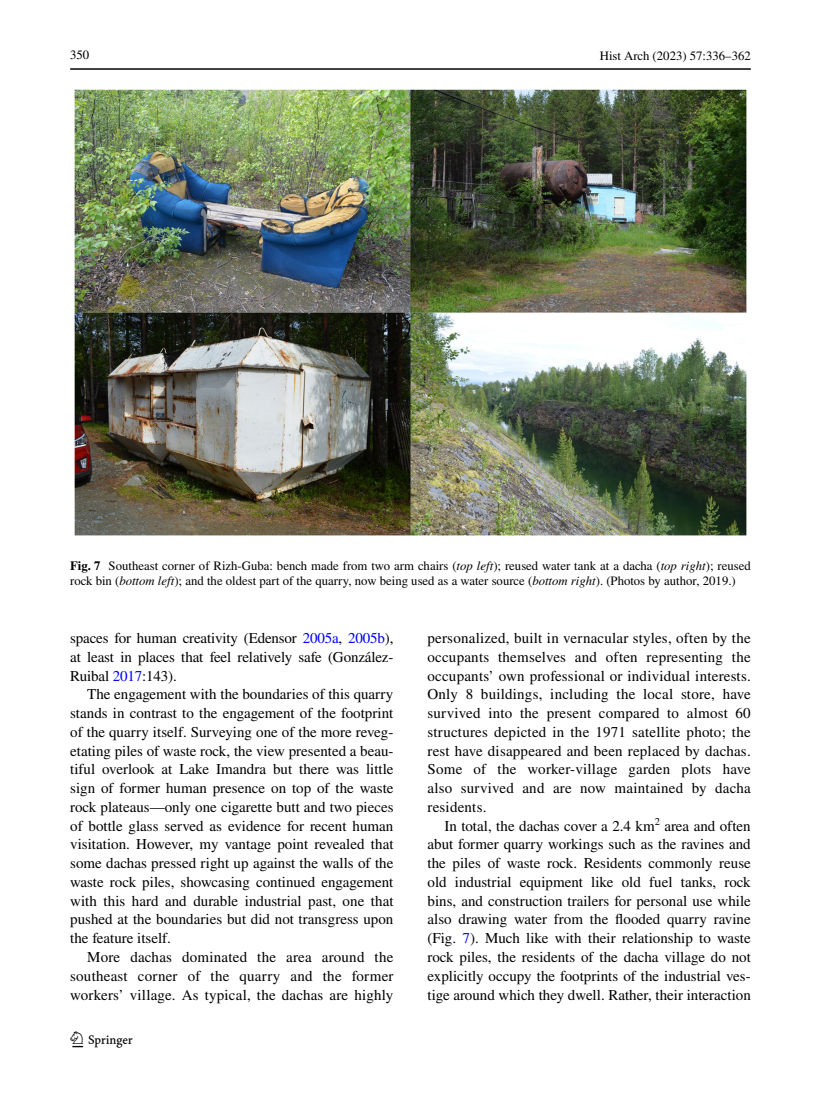
<style>
.page{position:relative;width:821px;height:1106px;background:#fff}
.page>*{position:absolute;margin:0;border:0;box-sizing:border-box;transform-origin:0 0}
.t1{font:22.5px "Springnew Regular 3";color:#000}
.t2{font:15px/18.8px "STIX";color:#000;text-align:justify}
.t3{font:12.75px/15px "STIX";color:#000}
.s1{font-weight:700}
.s2{font-style:italic}
.s3{color:#00f}
</style>
<div class="page">
<hr style="left:70px;top:68px;width:680px;height:2px;background:#000">
<img style="left:74px;top:89px;width:672px;height:446px">
<p class="t3" style="left:70px;top:48px;width:21px">350</p>
<p class="t3" style="left:600px;top:49px;width:152px">Hist Arch (2023) 57:336–362</p>
<p class="t3" style="left:70px;top:559px;width:682px"><span class="s1">Fig. 7</span> Southeast corner of Rizh-Guba: bench made from two arm chairs (<span class="s2">top left</span>); reused water tank at a dacha (<span class="s2">top right</span>); reused rock bin (<span class="s2">bottom left</span>); and the oldest part of the quarry, now being used as a water source (<span class="s2">bottom right</span>). (Photos by author, 2019.)</p>
<p class="t2" style="left:70px;top:629px;width:325px">spaces for human creativity (Edensor <span class="s3">2005a</span>, <span class="s3">2005b</span>), at least in places that feel relatively safe (González-Ruibal <span class="s3">2017</span>:143).</p>
<p class="t2" style="left:70px;top:686px;width:325px;text-indent:17px">The engagement with the boundaries of this quarry stands in contrast to the engagement of the footprint of the quarry itself. Surveying one of the more reveg&shy;etating piles of waste rock, the view presented a beau&shy;tiful overlook at Lake Imandra but there was little sign of former human presence on top of the waste rock plateaus—only one cigarette butt and two pieces of bottle glass served as evidence for recent human visitation. However, my vantage point revealed that some dachas pressed right up against the walls of the waste rock piles, showcasing continued engagement with this hard and durable industrial past, one that pushed at the boundaries but did not transgress upon the feature itself.</p>
<p class="t2" style="left:70px;top:948px;width:325px;text-indent:17px">More dachas dominated the area around the southeast corner of the quarry and the former workers’ village. As typical, the dachas are highly</p>
<h1 class="t1" style="left:72px;top:1031px;width:62px">1 3</h1>
<p class="t2" style="left:427px;top:629px;width:325px">personalized, built in vernacular styles, often by the occupants themselves and often representing the occupants’ own professional or individual interests.<br>Only 8 buildings, including the local store, have survived into the present compared to almost 60 structures depicted in the 1971 satellite photo; the rest have disappeared and been replaced by dachas.<br>Some of the worker-village garden plots have also survived and are now maintained by dacha residents.</p>
<p class="t2" style="left:427px;top:817px;width:325px;text-indent:17px">In total, the dachas cover a 2.4 km<sup>2</sup> area and often abut former quarry workings such as the ravines and the piles of waste rock. Residents commonly reuse old industrial equipment like old fuel tanks, rock bins, and construction trailers for personal use while also drawing water from the flooded quarry ravine (Fig. <span class="s3">7</span>). Much like with their relationship to waste rock piles, the residents of the dacha village do not explicitly occupy the footprints of the industrial ves&shy;tige around which they dwell. Rather, their interaction</p>
</div>
